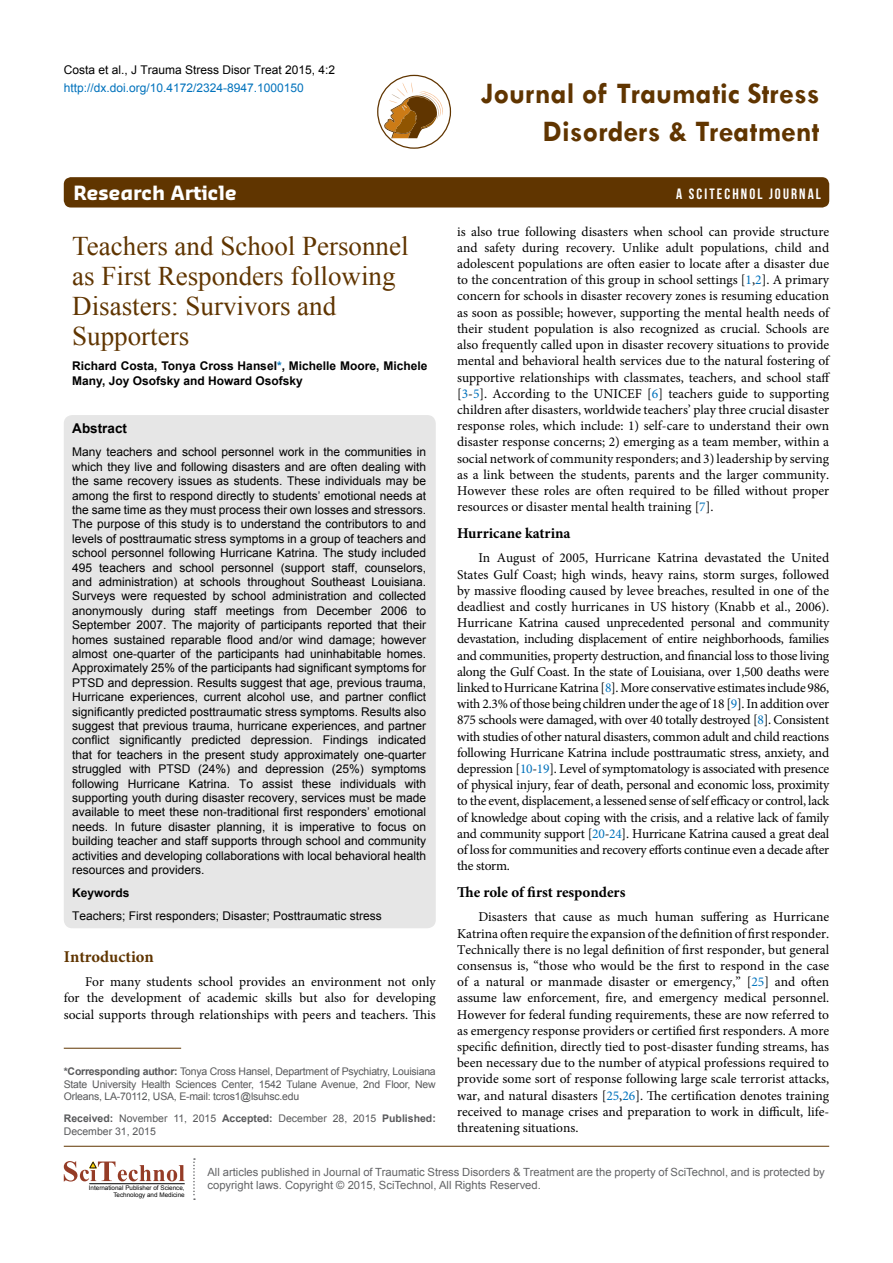
<style>
.page{position:relative;width:893px;height:1263px;background:#fff}
.page>*{position:absolute;margin:0;border:0;box-sizing:border-box;transform-origin:0 0}
.t1{font:700 30px/37.5px "Tw Cen";color:#603500;text-align:right}
.t2{font:27px/30px "Times New Roman";color:#603500}
.t3{font:700 19.2px "Sansa";color:#fff}
.t4{font:700 16.5px "Minion Pro";color:#603500}
.t5{font:700 15px "Minion Pro";color:#000}
.t6{font:15px "Bebas Neue";letter-spacing:.14em;color:#fff}
.t7{font:13.5px/16.2px "Minion Pro";color:#000;text-align:justify}
.t8{font:700 13.5px "Arial";color:#000}
.t9{font:12px/14.4px "Arial";color:#000;text-align:justify}
.t10{font:700 12px/15.8px "Arial";color:#000}
.t11{font:12px "Arial";color:#0072bc}
.t12{font:11.25px/13.5px "Arial";color:#636466}
.t13{font:10.5px/12.6px "Arial";letter-spacing:-.02em;color:#58595b;text-align:justify}
.t14{font:10.5px/12.6px "Arial";color:#58595b}
.t15{font:6.3px/7.6px "Arial";color:#000;text-align:right}
.s1{color:#0072bc}
.s2{font-weight:700}
</style>
<div class="page">
<div style="left:64px;top:177px;width:765px;height:30px;background:#603500;border-radius:7px"></div>
<hr style="left:64px;top:1146px;width:765px;height:1px;background:#603500">
<svg style="left:193px;top:1158px;width:2px;height:42px"></svg>
<svg style="left:64px;top:1161px;width:121px;height:20px"></svg>
<hr style="left:89px;top:1183px;width:96px;height:1px;background:#000">
<svg style="left:384px;top:82px;width:60px;height:56px"></svg>
<div style="left:377px;top:75px;width:74px;height:74px;border:1px solid #603500;border-radius:50%"></div>
<div style="left:64px;top:415px;width:372px;height:513px;background:#e6e6e6;border-radius:9px"></div>
<hr style="left:64px;top:1048px;width:117px;height:1px;background:#603500">
<p class="t9" style="left:64px;top:62px;width:273px">Costa et al., J Trauma Stress Disor Treat 2015, 4:2</p>
<p class="t11" style="left:64px;top:80px;width:242px">http://dx.doi.org/10.4172/2324-8947.1000150</p>
<h1 class="t1" style="left:481px;top:74px;width:340px">Journal of Traumatic Stress<br>Disorders &amp; Treatment</h1>
<h3 class="t3" style="left:74px;top:181px;width:165px">Research Article</h3>
<p class="t6" style="left:676px;top:186px;width:146px">A SCITECHNOL JOURNAL</p>
<h2 class="t2" style="left:72px;top:231px;width:338px">Teachers and School Personnel as First Responders following<br>Disasters: Survivors and<br>Supporters</h2>
<p class="t10" style="left:72px;top:358px;width:357px">Richard Costa, Tonya Cross Hansel<span class="s1">*</span>, Michelle Moore, Michele<br>Many, Joy Osofsky and Howard Osofsky</p>
<p class="t8" style="left:72px;top:420px;width:56px">Abstract</p>
<p class="t9" style="left:72px;top:445px;width:356px">Many teachers and school personnel work in the communities in which they live and following disasters and are often dealing with the same recovery issues as students. These individuals may be among the first to respond directly to students’ emotional needs at the same time as they must process their own losses and stressors.<br>The purpose of this study is to understand the contributors to and levels of posttraumatic stress symptoms in a group of teachers and school personnel following Hurricane Katrina. The study included 495 teachers and school personnel (support staff, counselors, and administration) at schools throughout Southeast Louisiana.<br>Surveys were requested by school administration and collected anonymously during staff meetings from December 2006 to September 2007. The majority of participants reported that their homes sustained reparable flood and/or wind damage; however almost one-quarter of the participants had uninhabitable homes.<br>Approximately 25% of the participants had significant symptoms for PTSD and depression. Results suggest that age, previous trauma, Hurricane experiences, current alcohol use, and partner conflict significantly predicted posttraumatic stress symptoms. Results also suggest that previous trauma, hurricane experiences, and partner conflict significantly predicted depression. Findings indicated that for teachers in the present study approximately one-quarter struggled with PTSD (24%) and depression (25%) symptoms following Hurricane Katrina. To assist these individuals with supporting youth during disaster recovery, services must be made available to meet these non-traditional first responders’ emotional needs. In future disaster planning, it is imperative to focus on building teacher and staff supports through school and community activities and developing collaborations with local behavioral health resources and providers.</p>
<p class="t10" style="left:72px;top:885px;width:59px">Keywords</p>
<p class="t9" style="left:72px;top:908px;width:311px">Teachers; First responders; Disaster; Posttraumatic stress</p>
<p class="t4" style="left:64px;top:945px;width:92px">Introduction</p>
<p class="t7" style="left:64px;top:974px;width:374px;text-indent:21px">For many students school provides an environment not only for the development of academic skills but also for developing social supports through relationships with peers and teachers. This</p>
<p class="t13" style="left:64px;top:1065px;width:374px"><span class="s2">*Corresponding author:</span> Tonya Cross Hansel, Department of Psychiatry, Louisiana State University Health Sciences Center, 1542 Tulane Avenue, 2nd Floor, New Orleans, LA-70112, USA, E-mail: tcros1@lsuhsc.edu</p>
<p class="t14" style="left:64px;top:1112px;width:374px"><span class="s2">Received:</span> November 11, 2015 <span class="s2">Accepted:</span> December 28, 2015 <span class="s2">Published:<br></span>December 31, 2015</p>
<p class="t7" style="left:457px;top:223px;width:375px">is also true following disasters when school can provide structure and safety during recovery. Unlike adult populations, child and adolescent populations are often easier to locate after a disaster due to the concentration of this group in school settings [<span class="s1">1</span>,<span class="s1">2</span>]. A primary concern for schools in disaster recovery zones is resuming education as soon as possible; however, supporting the mental health needs of their student population is also recognized as crucial. Schools are also frequently called upon in disaster recovery situations to provide mental and behavioral health services due to the natural fostering of supportive relationships with classmates, teachers, and school staff [<span class="s1">3</span>-<span class="s1">5</span>]. According to the UNICEF [<span class="s1">6</span>] teachers guide to supporting children after disasters, worldwide teachers’ play three crucial disaster response roles, which include: 1) self-care to understand their own disaster response concerns; 2) emerging as a team member, within a social network of community responders; and 3) leadership by serving as a link between the students, parents and the larger community.<br>However these roles are often required to be filled without proper resources or disaster mental health training [<span class="s1">7</span>].</p>
<p class="t5" style="left:457px;top:522px;width:115px">Hurricane katrina</p>
<p class="t7" style="left:457px;top:550px;width:374px;text-indent:21px">In August of 2005, Hurricane Katrina devastated the United States Gulf Coast; high winds, heavy rains, storm surges, followed by massive flooding caused by levee breaches, resulted in one of the deadliest and costly hurricanes in US history (Knabb et al., 2006).<br>Hurricane Katrina caused unprecedented personal and community devastation, including displacement of entire neighborhoods, families and communities, property destruction, and financial loss to those living along the Gulf Coast. In the state of Louisiana, over 1,500 deaths were linked to Hurricane Katrina [<span class="s1">8</span>]. More conservative estimates include 986, with 2.3% of those being children under the age of 18 [<span class="s1">9</span>]. In addition over 875 schools were damaged, with over 40 totally destroyed [<span class="s1">8</span>]. Consistent with studies of other natural disasters, common adult and child reactions following Hurricane Katrina include posttraumatic stress, anxiety, and depression [<span class="s1">10</span>-<span class="s1">19</span>]. Level of symptomatology is associated with presence of physical injury, fear of death, personal and economic loss, proximity to the event, displacement, a lessened sense of self efficacy or control, lack of knowledge about coping with the crisis, and a relative lack of family and community support [<span class="s1">20</span>-<span class="s1">24</span>]. Hurricane Katrina caused a great deal of loss for communities and recovery efforts continue even a decade after the storm.</p>
<p class="t5" style="left:457px;top:881px;width:170px">The role of first responders</p>
<p class="t7" style="left:457px;top:909px;width:374px;text-indent:21px">Disasters that cause as much human suffering as Hurricane Katrina often require the expansion of the definition of first responder.<br>Technically there is no legal definition of first responder, but general consensus is, “those who would be the first to respond in the case of a natural or manmade disaster or emergency,” [<span class="s1">25</span>] and often assume law enforcement, fire, and emergency medical personnel.<br>However for federal funding requirements, these are now referred to as emergency response providers or certified first responders. A more specific definition, directly tied to post-disaster funding streams, has been necessary due to the number of atypical professions required to provide some sort of response following large scale terrorist attacks, war, and natural disasters [<span class="s1">25</span>,<span class="s1">26</span>]. The certification denotes training received to manage crises and preparation to work in difficult, life&shy;threatening situations.</p>
<p class="t15" style="left:89px;top:1184px;width:97px">International Publisher of Science,<br>Technology and Medicine</p>
<p class="t12" style="left:207px;top:1165px;width:619px">All articles published in Journal of Traumatic Stress Disorders &amp; Treatment are the property of SciTechnol, and is protected by copyright laws. Copyright © 2015, SciTechnol, All Rights Reserved.</p>
</div>
